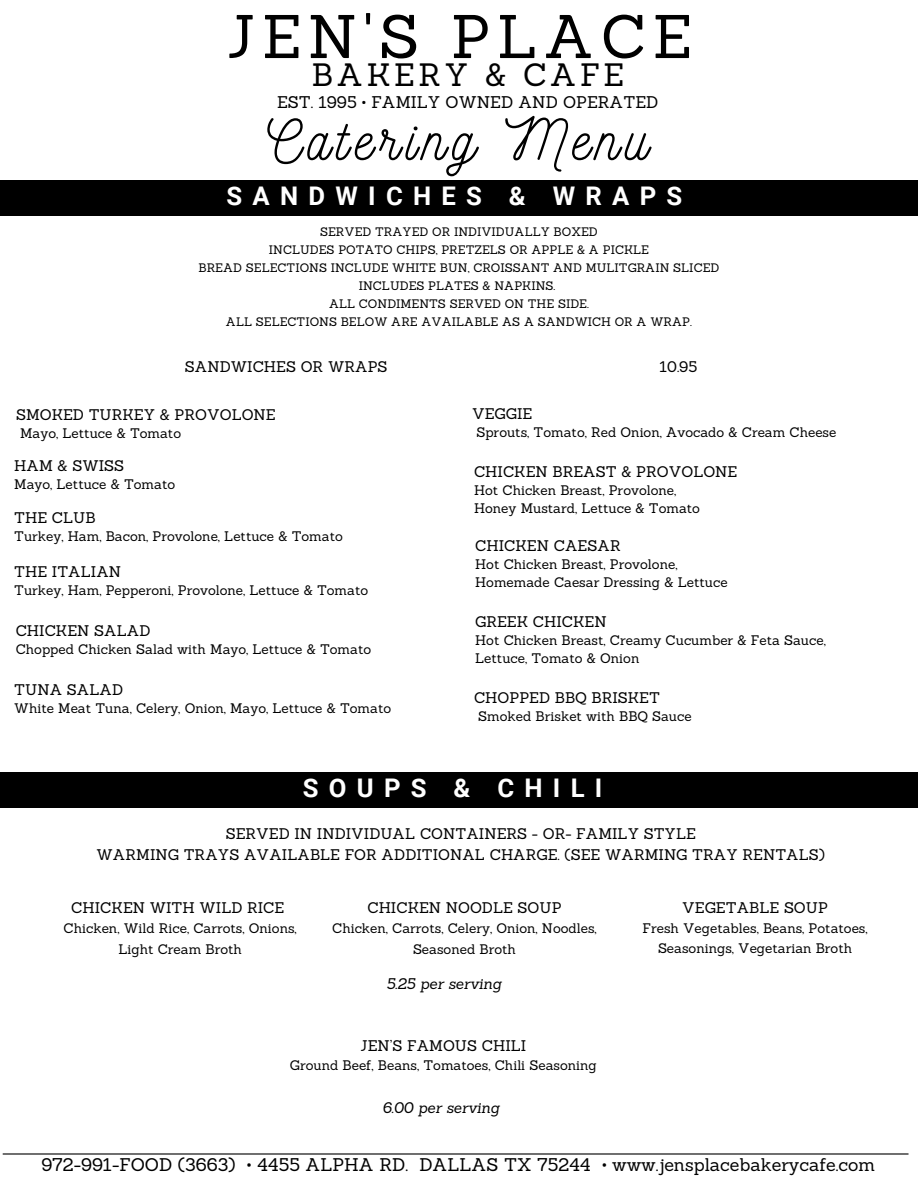
<style>
.page{position:relative;width:918px;height:1188px;background:#fff}
.page>*{position:absolute;margin:0;border:0;box-sizing:border-box;transform-origin:0 0}
.t1{font:60px "Sanchez";letter-spacing:.11em;color:#000}
.t2{font:57px "Nickainley";letter-spacing:.11em;color:#000}
.t3{font:31.5px "Sanchez";letter-spacing:.11em;color:#000}
.t4{font:700 25.65px "Roboto";letter-spacing:.4em;color:#fff}
.t5{font:17.85px "Sanchez";color:#000}
.t6{font:16.5px "Sanchez";color:#000}
.t7{font:15px "Sanchez";color:#000}
.t8{font:italic 15px "Sanchez";color:#000}
.t9{font:13.5px/20.2px "Sanchez";color:#000;text-align:center}
.t10{font:12px "Sanchez";color:#000}
</style>
<div class="page">
<hr style="left:3px;top:1153px;width:906px;height:2px;background:#000">
<div style="left:0;top:180px;width:918px;height:36px;background:#000"></div>
<div style="left:0;top:772px;width:917px;height:36px;background:#000"></div>
<p class="t1" style="left:227px;top:-2px;width:467px">JEN'S PLACE</p>
<p class="t3" style="left:312px;top:54px;width:314px">BAKERY &amp; CAFE</p>
<p class="t6" style="left:277px;top:92px;width:383px">EST. 1995 • FAMILY OWNED AND OPERATED</p>
<p class="t2" style="left:267px;top:103px;width:382px">Catering Menu</p>
<p class="t4" style="left:227px;top:182px;width:457px">SANDWICHES &amp; WRAPS</p>
<h4 class="t10" style="left:320px;top:224px;width:279px">SERVED TRAYED OR INDIVIDUALLY BOXED</h4>
<p class="t10" style="left:269px;top:242px;width:382px">INCLUDES POTATO CHIPS, PRETZELS OR APPLE &amp; A PICKLE</p>
<p class="t10" style="left:199px;top:260px;width:522px">BREAD SELECTIONS INCLUDE WHITE BUN, CROISSANT AND MULITGRAIN SLICED</p>
<p class="t10" style="left:359px;top:278px;width:198px">INCLUDES PLATES &amp; NAPKINS.</p>
<p class="t10" style="left:329px;top:296px;width:261px">ALL CONDIMENTS SERVED ON THE SIDE.</p>
<p class="t10" style="left:226px;top:314px;width:467px">ALL SELECTIONS BELOW ARE AVAILABLE AS A SANDWICH OR A WRAP.</p>
<p class="t7" style="left:185px;top:357px;width:204px">SANDWICHES OR WRAPS</p>
<p class="t7" style="left:660px;top:357px;width:39px">10.95</p>
<p class="t7" style="left:16px;top:405px;width:261px">SMOKED TURKEY &amp; PROVOLONE</p>
<p class="t9" style="left:20px;top:423px;width:162px">Mayo, Lettuce &amp; Tomato</p>
<p class="t7" style="left:14px;top:456px;width:111px">HAM &amp; SWISS</p>
<p class="t9" style="left:14px;top:474px;width:162px">Mayo, Lettuce &amp; Tomato</p>
<p class="t7" style="left:14px;top:508px;width:83px">THE CLUB</p>
<p class="t9" style="left:14px;top:526px;width:330px">Turkey, Ham, Bacon, Provolone, Lettuce &amp; Tomato</p>
<p class="t7" style="left:14px;top:562px;width:108px">THE ITALIAN</p>
<p class="t9" style="left:14px;top:580px;width:355px">Turkey, Ham, Pepperoni, Provolone, Lettuce &amp; Tomato</p>
<p class="t7" style="left:16px;top:621px;width:136px">CHICKEN SALAD</p>
<p class="t9" style="left:16px;top:639px;width:357px">Chopped Chicken Salad with Mayo, Lettuce &amp; Tomato</p>
<p class="t7" style="left:14px;top:680px;width:111px">TUNA SALAD</p>
<p class="t9" style="left:14px;top:698px;width:378px">White Meat Tuna, Celery, Onion, Mayo, Lettuce &amp; Tomato</p>
<h3 class="t7" style="left:472px;top:404px;width:62px">VEGGIE</h3>
<h5 class="t9" style="left:476px;top:422px;width:362px">Sprouts, Tomato, Red Onion, Avocado &amp; Cream Cheese</h5>
<h2 class="t7" style="left:474px;top:462px;width:265px">CHICKEN BREAST &amp; PROVOLONE</h2>
<h4 class="t9" style="left:474px;top:480px;width:204px">Hot Chicken Breast, Provolone,</h4>
<p class="t9" style="left:474px;top:498px;width:227px">Honey Mustard, Lettuce &amp; Tomato</p>
<p class="t7" style="left:475px;top:535px;width:147px">CHICKEN CAESAR</p>
<p class="t9" style="left:475px;top:553px;width:204px">Hot Chicken Breast, Provolone,</p>
<p class="t9" style="left:475px;top:571px;width:254px">Homemade Caesar Dressing &amp; Lettuce</p>
<p class="t7" style="left:475px;top:612px;width:133px">GREEK CHICKEN</p>
<p class="t9" style="left:475px;top:630px;width:352px">Hot Chicken Breast, Creamy Cucumber &amp; Feta Sauce,</p>
<p class="t9" style="left:475px;top:648px;width:166px">Lettuce, Tomato &amp; Onion</p>
<p class="t7" style="left:474px;top:688px;width:187px">CHOPPED BBQ BRISKET</p>
<p class="t9" style="left:478px;top:706px;width:215px">Smoked Brisket with BBQ Sauce</p>
<p class="t4" style="left:303px;top:774px;width:301px">SOUPS &amp; CHILI</p>
<p class="t7" style="left:226px;top:824px;width:472px">SERVED IN INDIVIDUAL CONTAINERS - OR- FAMILY STYLE</p>
<h6 class="t7" style="left:97px;top:845px;width:730px">WARMING TRAYS AVAILABLE FOR ADDITIONAL CHARGE. (SEE WARMING TRAY RENTALS)</h6>
<p class="t7" style="left:71px;top:898px;width:215px">CHICKEN WITH WILD RICE</p>
<p class="t9" style="left:64px;top:918px;width:235px">Chicken, Wild Rice, Carrots, Onions,<br>Light Cream Broth</p>
<p class="t7" style="left:367px;top:898px;width:196px">CHICKEN NOODLE SOUP</p>
<p class="t9" style="left:332px;top:918px;width:266px">Chicken, Carrots, Celery, Onion, Noodles,<br>Seasoned Broth</p>
<p class="t8" style="left:386px;top:974px;width:117px">5.25 per serving</p>
<p class="t7" style="left:360px;top:1036px;width:167px">JEN’S FAMOUS CHILI</p>
<p class="t9" style="left:290px;top:1055px;width:308px">Ground Beef, Beans, Tomatoes, Chili Seasoning</p>
<p class="t8" style="left:382px;top:1098px;width:119px">6.00 per serving</p>
<p class="t7" style="left:682px;top:898px;width:147px">VEGETABLE SOUP</p>
<p class="t9" style="left:643px;top:918px;width:227px">Fresh Vegetables, Beans, Potatoes,<br>Seasonings, Vegetarian Broth</p>
<h1 class="t5" style="left:41px;top:1153px;width:835px">972-991-FOOD (3663) • 4455 ALPHA RD. DALLAS TX 75244 • www.jensplacebakerycafe.com</h1>
</div>
